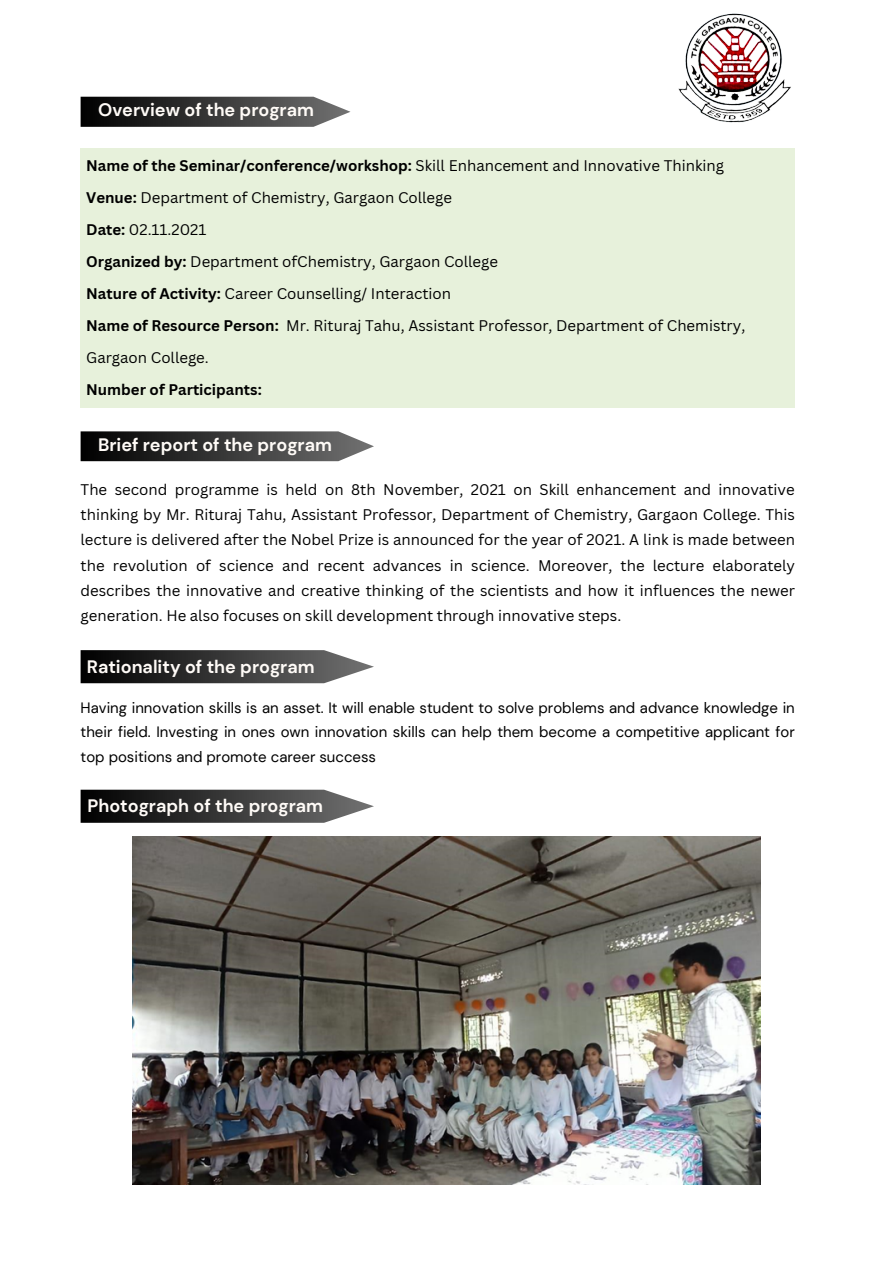
<style>
.page{position:relative;width:893px;height:1263px;background:#fff}
.page>*{position:absolute;margin:0;border:0;box-sizing:border-box;transform-origin:0 0}
.t1{font:700 18px "DM Sans";color:#fffbf7}
.t2{font:15px/25.3px "Canva Sans";color:#000}
.t3{font:15px/24.8px "DM Sans";color:#000;text-align:justify}
.t4{font:700 15px "Canva Sans";color:#000}
.s1{font-weight:400}
.s2{font-weight:700}
</style>
<div class="page">
<div style="left:81px;top:148px;width:714px;height:259px;background:#e7f1db"></div>
<svg style="left:81px;top:431px;width:293px;height:30px;background:#444"></svg>
<svg style="left:81px;top:97px;width:269px;height:30px;background:#434343"></svg>
<svg style="left:81px;top:650px;width:293px;height:33px;background:#464646"></svg>
<img style="left:678px;top:13px;width:113px;height:110px">
<svg style="left:81px;top:790px;width:293px;height:33px;background:#464646"></svg>
<img style="left:133px;top:837px;width:627px;height:347px">
<p class="t1" style="left:98px;top:98px;width:217px">Overview of the program</p>
<p class="t4" style="left:86px;top:155px;width:639px">Name of the Seminar/conference/workshop: <span class="s1">Skill Enhancement and Innovative Thinking</span></p>
<p class="t2" style="left:86px;top:184px;width:367px"><span class="s2">Venue:</span> Department of Chemistry, Gargaon College</p>
<p class="t2" style="left:86px;top:216px;width:122px"><span class="s2">Date:</span> 02.11.2021</p>
<p class="t2" style="left:86px;top:248px;width:413px"><span class="s2">Organized by:</span> Department ofChemistry, Gargaon College</p>
<p class="t2" style="left:86px;top:280px;width:366px"><span class="s2">Nature of Activity:</span> Career Counselling/ Interaction</p>
<p class="t2" style="left:86px;top:309px;width:660px;line-height:32.1px"><span class="s2">Name of Resource Person:</span> Mr. Rituraj Tahu, Assistant Professor, Department of Chemistry,<br>Gargaon College.</p>
<p class="t4" style="left:86px;top:379px;width:177px">Number of Participants:</p>
<p class="t1" style="left:98px;top:433px;width:235px">Brief report of the program</p>
<p class="t2" style="left:81px;top:476px;width:716px;text-align:justify">The second programme is held on 8th November, 2021 on Skill enhancement and innovative thinking by Mr. Rituraj Tahu, Assistant Professor, Department of Chemistry, Gargaon College. This lecture is delivered after the Nobel Prize is announced for the year of 2021. A link is made between the revolution of science and recent advances in science. Moreover, the lecture elaborately describes the innovative and creative thinking of the scientists and how it influences the newer generation. He also focuses on skill development through innovative steps.</p>
<p class="t1" style="left:87px;top:655px;width:229px">Rationality of the program</p>
<p class="t3" style="left:81px;top:695px;width:716px">Having innovation skills is an asset. It will enable student to solve problems and advance knowledge in their field. Investing in ones own innovation skills can help them become a competitive applicant for top positions and promote career success</p>
<p class="t1" style="left:87px;top:794px;width:237px">Photograph of the program</p>
</div>
